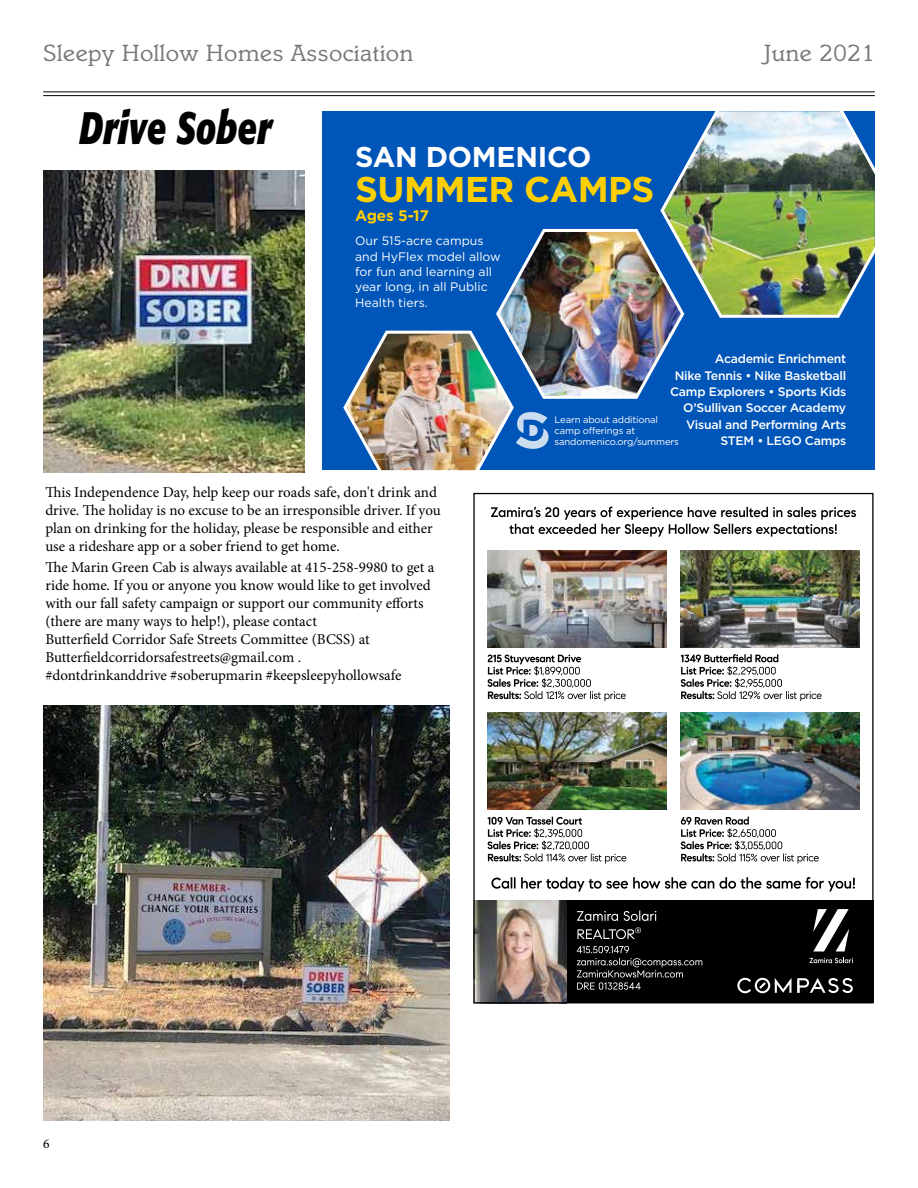
<style>
.page{position:relative;width:918px;height:1188px;background:#fff}
.page>*{position:absolute;margin:0;border:0;box-sizing:border-box;transform-origin:0 0}
.t1{font:italic 700 45px "Formata";color:#000;scale:.75 1}
.t2{font:700 35.85px "Gotham";letter-spacing:-.015em;color:#ffcf01}
.t3{font:700 28.65px "Gotham";letter-spacing:-.01em;color:#fff}
.t4{font:24px "Italia";letter-spacing:.025em;color:#77787b}
.t5{font:700 15.3px "Gotham";letter-spacing:-.01em;color:#ffcf01}
.t6{font:15px/18px "Minion Pro";color:#000}
.t7{font:13.5px "Minion Pro";color:#000}
.t8{font:500 12.3px/16.4px "Gotham";letter-spacing:-.02em;color:#fff;text-align:right}
.t9{font:12.3px/15.3px "Gotham";color:#fff}
.t10{font:9.45px/11.2px "Gotham";letter-spacing:-.015em;color:#fff}
</style>
<div class="page">
<hr style="left:43px;top:92px;width:832px;height:1px;background:#000">
<hr style="left:43px;top:95px;width:832px;height:1px;background:#000">
<div style="left:323px;top:111px;width:552px;height:359px;background:#0055b8"></div>
<img style="left:660px;top:111px;width:215px;height:207px">
<img style="left:343px;top:226px;width:343px;height:244px">
<div style="left:473px;top:901px;width:401px;height:102px;background:#000"></div>
<svg style="left:577px;top:946px;width:125px;height:44px"></svg>
<svg style="left:577px;top:927px;width:64px;height:12px"></svg>
<svg style="left:577px;top:911px;width:79px;height:10px"></svg>
<img style="left:475px;top:901px;width:92px;height:100px">
<svg style="left:737px;top:978px;width:54px;height:15px"></svg>
<svg style="left:797px;top:978px;width:56px;height:15px"></svg>
<svg style="left:813px;top:909px;width:36px;height:43px"></svg>
<svg style="left:810px;top:958px;width:43px;height:5px"></svg>
<svg style="left:491px;top:507px;width:365px;height:30px"></svg>
<svg style="left:491px;top:877px;width:364px;height:15px"></svg>
<img style="left:487px;top:550px;width:180px;height:97px">
<img style="left:680px;top:550px;width:180px;height:97px">
<img style="left:487px;top:713px;width:180px;height:97px">
<img style="left:680px;top:713px;width:180px;height:97px">
<svg style="left:488px;top:655px;width:138px;height:46px"></svg>
<svg style="left:681px;top:654px;width:141px;height:47px"></svg>
<svg style="left:487px;top:817px;width:139px;height:46px"></svg>
<svg style="left:681px;top:817px;width:138px;height:46px"></svg>
<img style="left:43px;top:706px;width:407px;height:414px">
<img style="left:44px;top:170px;width:261px;height:302px">
<h3 class="t4" style="left:43px;top:39px;width:372px">Sleepy Hollow Homes Association</h3>
<h3 class="t4" style="left:765px;top:39px;width:112px">June 2021</h3>
<h1 class="t1" style="left:79px;top:100px;width:258px">Drive Sober</h1>
<h3 class="t3" style="left:355px;top:140px;width:238px">SAN DOMENICO</h3>
<h2 class="t2" style="left:355px;top:167px;width:301px">SUMMER CAMPS</h2>
<p class="t5" style="left:355px;top:206px;width:76px">Ages 5-17</p>
<p class="t9" style="left:355px;top:233px;width:147px">Our 515-acre campus and HyFlex model allow for fun and learning all year long, in all Public<br>Health tiers.</p>
<p class="t8" style="left:670px;top:351px;width:178px">Academic Enrichment<br>Nike Tennis • Nike Basketball<br>Camp Explorers • Sports Kids<br>O’Sullivan Soccer Academy<br>Visual and Performing Arts<br>STEM • LEGO Camps</p>
<p class="t10" style="left:555px;top:414px;width:126px">Learn about additional camp offerings at sandomenico.org/summers</p>
<p class="t6" style="left:45px;top:483px;width:397px">This Independence Day, help keep our roads safe, don't drink and drive. The holiday is no excuse to be an irresponsible driver. If you plan on drinking for the holiday, please be responsible and either use a rideshare app or a sober friend to get home.</p>
<p class="t6" style="left:45px;top:558px;width:391px">The Marin Green Cab is always available at 415-258-9980 to get a ride home. If you or anyone you know would like to get involved with our fall safety campaign or support our community efforts (there are many ways to help!), please contact<br>Butterfield Corridor Safe Streets Committee (BCSS) at Butterfieldcorridorsafestreets@gmail.com .<br>#dontdrinkanddrive #soberupmarin #keepsleepyhollowsafe</p>
<p class="t7" style="left:43px;top:1135px;width:8px">6</p>
</div>
